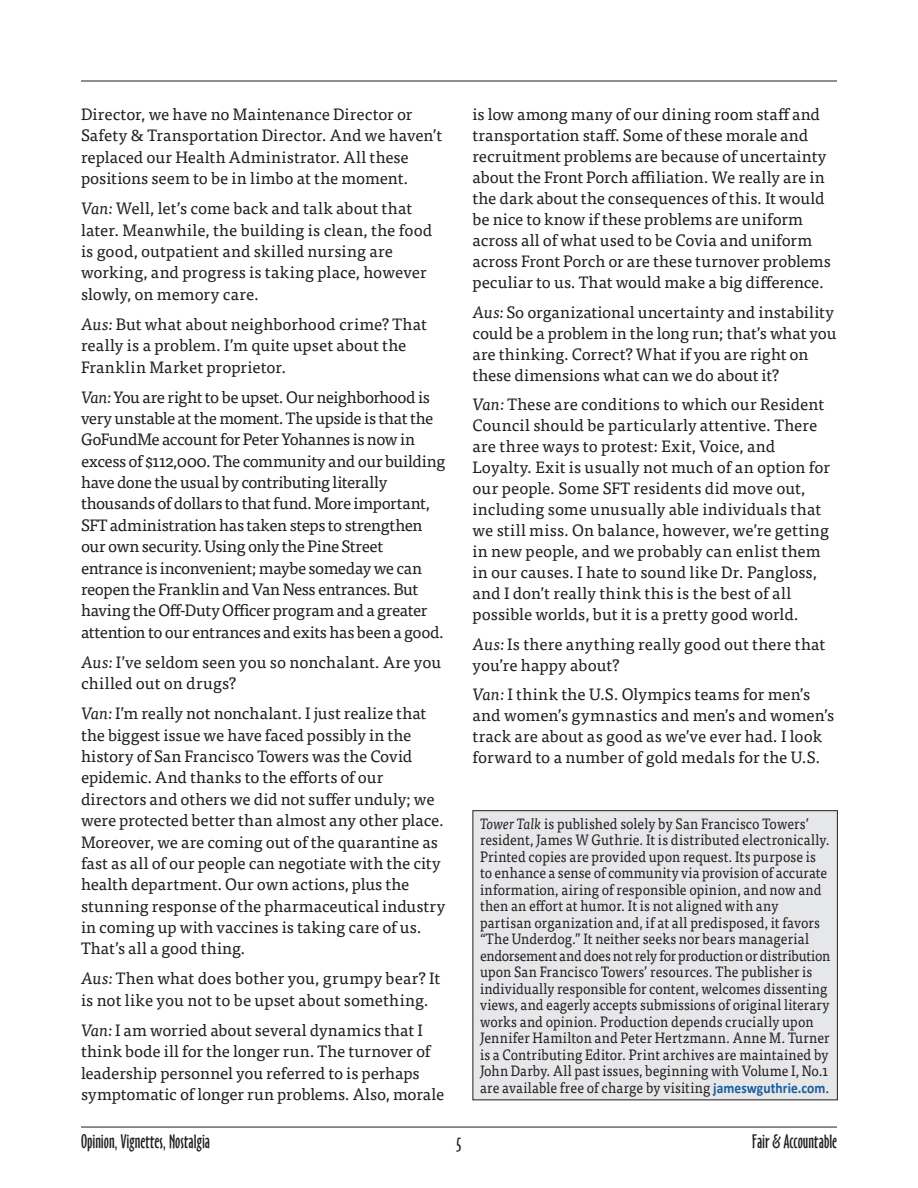
<style>
.page{position:relative;width:918px;height:1188px;background:#fff}
.page>*{position:absolute;margin:0;border:0;box-sizing:border-box;transform-origin:0 0}
.t1{font:18px "Oz Handicraft BT";color:#231f20}
.t2{font:16.5px/21.5px "Tisa Pro";letter-spacing:-.005em;color:#231f20}
.t3{font:16.5px/21.5px "Tisa Pro";letter-spacing:-.025em;color:#231f20}
.t4{font:15px/16.5px "Tisa Pro";letter-spacing:.005em;color:#231f20;scale:.9 1}
.s1{font-style:italic}
.s2{font-family:"Calibri";font-weight:700;color:#175d9e}
</style>
<div class="page">
<hr style="left:81px;top:81px;width:756px;height:1px;background:#231f20">
<hr style="left:81px;top:1127px;width:756px;height:1px;background:#231f20">
<div style="left:473px;top:811px;width:364px;height:289px;background:#e6e7e9"></div>
<div style="left:472px;top:810px;width:366px;height:290px;border:1px solid #231f20"></div>
<p class="t2" style="left:81px;top:103px;width:363px">Director, we have no Maintenance Director or Safety &amp; Transportation Director. And we haven’t replaced our Health Administrator. All these positions seem to be in limbo at the moment.</p>
<p class="t2" style="left:81px;top:197px;width:353px"><span class="s1">Van:</span> Well, let’s come back and talk about that later. Meanwhile, the building is clean, the food is good, outpatient and skilled nursing are working, and progress is taking place, however slowly, on memory care.</p>
<p class="t2" style="left:81px;top:312px;width:348px"><span class="s1">Aus:</span> But what about neighborhood crime? That really is a problem. I’m quite upset about the<br>Franklin Market proprietor.</p>
<p class="t3" style="left:81px;top:385px;width:366px"><span class="s1">Van:</span> You are right to be upset. Our neighborhood is very unstable at the moment. The upside is that the GoFundMe account for Peter Yohannes is now in excess of $112,000. The community and our building have done the usual by contributing literally thousands of dollars to that fund. More important, SFT administration has taken steps to strengthen our own security. Using only the Pine Street entrance is inconvenient; maybe someday we can reopen the Franklin and Van Ness entrances. But having the Off-Duty Officer program and a greater attention to our entrances and exits has been a good.</p>
<p class="t2" style="left:81px;top:650px;width:362px"><span class="s1">Aus:</span> I’ve seldom seen you so nonchalant. Are you chilled out on drugs?</p>
<p class="t2" style="left:81px;top:702px;width:366px"><span class="s1">Van:</span> I’m really not nonchalant. I just realize that the biggest issue we have faced possibly in the history of San Francisco Towers was the Covid epidemic. And thanks to the efforts of our directors and others we did not suffer unduly; we were protected better than almost any other place.<br>Moreover, we are coming out of the quarantine as fast as all of our people can negotiate with the city health department. Our own actions, plus the stunning response of the pharmaceutical industry in coming up with vaccines is taking care of us.<br>That’s all a good thing.</p>
<p class="t2" style="left:81px;top:967px;width:361px"><span class="s1">Aus:</span> Then what does bother you, grumpy bear? It is not like you not to be upset about something.</p>
<p class="t2" style="left:81px;top:1018px;width:365px"><span class="s1">Van:</span> I am worried about several dynamics that I think bode ill for the longer run. The turnover of leadership personnel you referred to is perhaps symptomatic of longer run problems. Also, morale</p>
<p class="t2" style="left:472px;top:103px;width:360px;line-height:21px">is low among many of our dining room staff and transportation staff. Some of these morale and recruitment problems are because of uncertainty about the Front Porch affiliation. We really are in the dark about the consequences of this. It would be nice to know if these problems are uniform across all of what used to be Covia and uniform across Front Porch or are these turnover problems peculiar to us. That would make a big difference.</p>
<p class="t2" style="left:472px;top:300px;width:366px;line-height:21px"><span class="s1">Aus:</span> So organizational uncertainty and instability could be a problem in the long run; that’s what you are thinking. Correct? What if you are right on these dimensions what can we do about it?</p>
<p class="t2" style="left:472px;top:393px;width:359px;line-height:21px"><span class="s1">Van:</span> These are conditions to which our Resident Council should be particularly attentive. There are three ways to protest: Exit, Voice, and Loyalty. Exit is usually not much of an option for our people. Some SFT residents did move out, including some unusually able individuals that we still miss. On balance, however, we’re getting in new people, and we probably can enlist them in our causes. I hate to sound like Dr. Pangloss, and I don’t really think this is the best of all possible worlds, but it is a pretty good world.</p>
<p class="t2" style="left:472px;top:633px;width:354px;line-height:21px"><span class="s1">Aus:</span> Is there anything really good out there that you’re happy about?</p>
<p class="t2" style="left:472px;top:683px;width:363px;line-height:21px"><span class="s1">Van:</span> I think the U.S. Olympics teams for men’s and women’s gymnastics and men’s and women’s track are about as good as we’ve ever had. I look forward to a number of gold medals for the U.S.</p>
<p class="t4" style="left:480px;top:814px;width:391px"><span class="s1">Tower Talk</span> is published solely by San Francisco Towers’ resident, James W Guthrie. It is distributed electronically.<br>Printed copies are provided upon request. Its purpose is to enhance a sense of community via provision of accurate information, airing of responsible opinion, and now and then an effort at humor. It is not aligned with any partisan organization and, if at all predisposed, it favors “The Underdog.” It neither seeks nor bears managerial endorsement and does not rely for production or distribution upon San Francisco Towers’ resources. The publisher is individually responsible for content, welcomes dissenting views, and eagerly accepts submissions of original literary works and opinion. Production depends crucially upon Jennifer Hamilton and Peter Hertzmann. Anne M. Turner is a Contributing Editor. Print archives are maintained by John Darby. All past issues, beginning with Volume I, No.1 are available free of charge by visiting <span class="s2">jameswguthrie.com</span>.</p>
<p class="t1" style="left:81px;top:1131px;width:131px">Opinion, Vignettes, Nostalgia</p>
<p class="t1" style="left:457px;top:1131px;width:6px">5</p>
<p class="t1" style="left:752px;top:1131px;width:86px">Fair &amp; Accountable</p>
</div>
